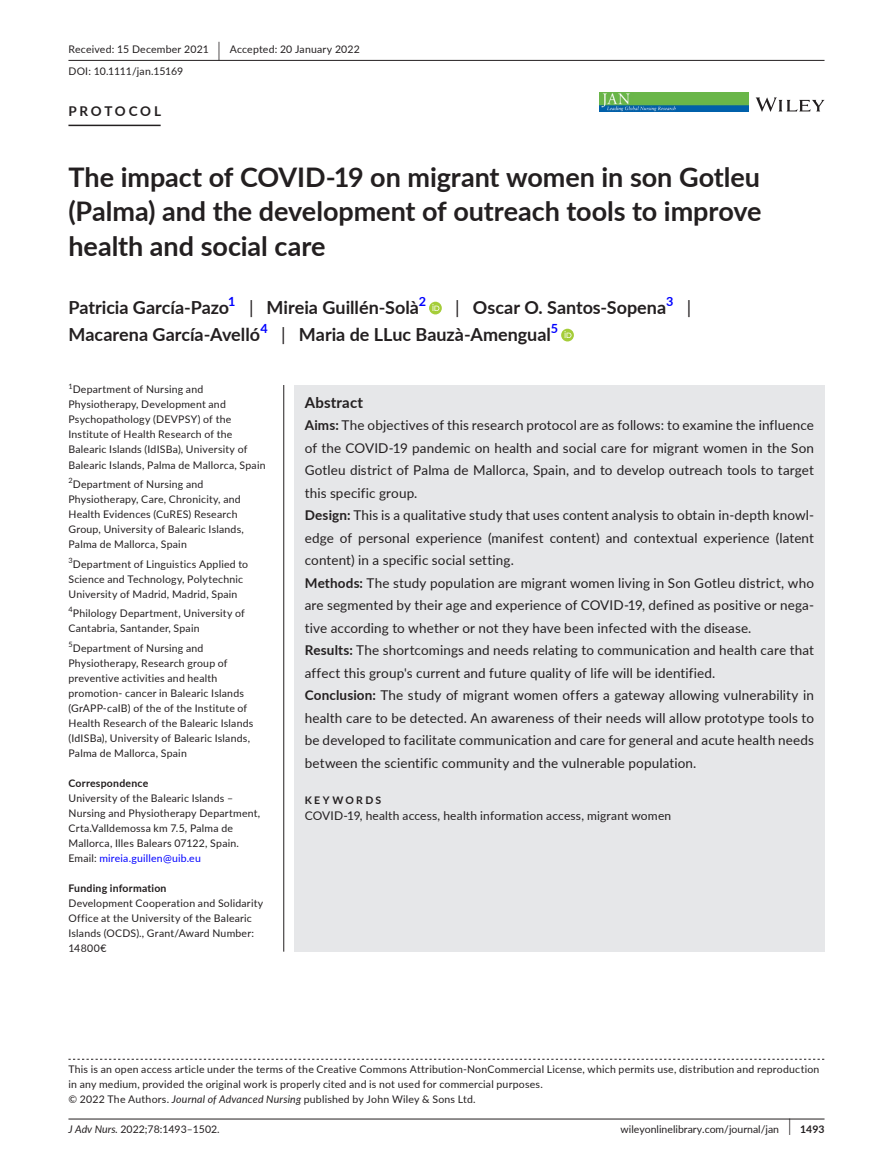
<style>
.page{position:relative;width:893px;height:1174px;background:#fff}
.page>*{position:absolute;margin:0;border:0;box-sizing:border-box;transform-origin:0 0}
.t1{font:700 27px/34.5px "Lato";color:#231f20;text-align:justify}
.t2{font:700 18px "Lato";color:#231f20}
.t3{font:18px "Lato";color:#231f20}
.t4{font:700 15px "Lato";letter-spacing:.015em;color:#231f20}
.t5{font:13.5px/22.5px "Lato";letter-spacing:.01em;color:#231f20}
.t6{font:700 13.5px "Lato";letter-spacing:.2em;color:#231f20}
.t7{font:700 12.6px "Lato";color:#00f}
.t8{font:12px "Lato";letter-spacing:.015em;color:#231f20}
.t9{font:10.5px/15px "Lato";letter-spacing:.02em;color:#231f20}
.t10{font:10.5px "Lato";color:#231f20}
.t11{font:700 10.5px "Lato";letter-spacing:.02em;color:#231f20}
.t12{font:700 10.5px "Lato";letter-spacing:.22em;color:#231f20}
.t13{font:7.35px "Lato";color:#231f20}
.s1{font-size:19.65px}
.s2{font-weight:400}
.s3{color:#00f}
.s4{font-weight:700}
.s5{font-style:italic}
.s6{font-size:17.4px}
</style>
<div class="page">
<hr style="left:68px;top:1118px;width:756px;height:1px;background:#231f20">
<svg style="left:756px;top:97px;width:68px;height:15px"></svg>
<img style="left:599px;top:92px;width:149px;height:20px">
<hr style="left:68px;top:60px;width:756px;height:1px;background:#231f20">
<hr style="left:68px;top:125px;width:93px;height:1px;background:#231f20">
<svg style="left:429px;top:302px;width:13px;height:12px"></svg>
<svg style="left:432px;top:304px;width:7px;height:7px"></svg>
<svg style="left:561px;top:329px;width:13px;height:12px"></svg>
<svg style="left:565px;top:331px;width:6px;height:7px"></svg>
<svg style="left:68px;top:1058px;width:756px;height:1px"></svg>
<hr style="left:283px;top:385px;width:1px;height:566px;background:#231f20">
<div style="left:294px;top:385px;width:530px;height:445px;background:#e6e7e9"></div>
<div style="left:294px;top:830px;width:530px;height:121px;background:#e6e7e9"></div>
<p class="t9" style="left:68px;top:38px;width:293px;line-height:21.8px">Received: 15 December 2021 <span class="s1">|</span> Accepted: 20 January 2022<br>DOI: 10.1111/jan.15169</p>
<p class="t6" style="left:68px;top:101px;width:94px">PROTOCOL</p>
<h1 class="t1" style="left:68px;top:159px;width:695px">The impact of COVID-19 on migrant women in son Gotleu (Palma) and the development of outreach tools to improve health and social care</h1>
<h2 class="t2" style="left:68px;top:295px;width:162px">Patricia García-Pazo</h2>
<p class="t7" style="left:228px;top:292px;width:9px">1</p>
<h2 class="t2" style="left:249px;top:295px;width:171px"><span class="s2">|</span> Mireia Guillén-Solà</h2>
<p class="t7" style="left:419px;top:292px;width:9px">2</p>
<h2 class="t2" style="left:455px;top:295px;width:212px"><span class="s2">|</span> Oscar O. Santos-Sopena</h2>
<p class="t7" style="left:666px;top:292px;width:9px">3</p>
<h2 class="t3" style="left:687px;top:295px;width:6px">|</h2>
<h2 class="t2" style="left:68px;top:322px;width:193px">Macarena García-Avelló</h2>
<p class="t7" style="left:260px;top:319px;width:9px">4</p>
<h2 class="t2" style="left:281px;top:322px;width:271px"><span class="s2">|</span> Maria de LLuc Bauzà-Amengual</h2>
<p class="t7" style="left:551px;top:319px;width:9px">5</p>
<p class="t13" style="left:68px;top:381px;width:6px">1</p>
<p class="t9" style="left:68px;top:382px;width:199px;text-indent:4px">Department of Nursing and Physiotherapy, Development and Psychopathology (DEVPSY) of the Institute of Health Research of the Balearic Islands (IdISBa), University of Balearic Islands, Palma de Mallorca, Spain</p>
<p class="t9" style="left:68px;top:476px;width:177px"><sup>2</sup>Department of Nursing and Physiotherapy, Care, Chronicity, and Health Evidences (CuRES) Research Group, University of Balearic Islands, Palma de Mallorca, Spain</p>
<p class="t9" style="left:68px;top:556px;width:181px"><sup>3</sup>Department of Linguistics Applied to<br>Science and Technology, Polytechnic<br>University of Madrid, Madrid, Spain</p>
<p class="t9" style="left:68px;top:605px;width:178px"><sup>4</sup>Philology Department, University of<br>Cantabria, Santander, Spain</p>
<p class="t9" style="left:68px;top:640px;width:186px"><sup>5</sup>Department of Nursing and Physiotherapy, Research group of preventive activities and health promotion- cancer in Balearic Islands (GrAPP-caIB) of the of the Institute of Health Research of the Balearic Islands (IdISBa), University of Balearic Islands, Palma de Mallorca, Spain</p>
<p class="t11" style="left:68px;top:775px;width:81px">Correspondence</p>
<p class="t9" style="left:68px;top:790px;width:193px">University of the Balearic Islands – Nursing and Physiotherapy Department, Crta.Valldemossa km 7.5, Palma de Mallorca, Illes Balears 07122, Spain.<br>Email: <span class="s3">mireia.guillen@uib.eu</span></p>
<p class="t11" style="left:68px;top:880px;width:100px">Funding information</p>
<p class="t9" style="left:68px;top:895px;width:196px">Development Cooperation and Solidarity<br>Office at the University of the Balearic<br>Islands (OCDS)., Grant/Award Number:<br>14800€</p>
<h3 class="t4" style="left:305px;top:391px;width:60px">Abstract</h3>
<p class="t5" style="left:305px;top:413px;width:511px"><span class="s4">Aims:</span> The objectives of this research protocol are as follows: to examine the influence of the COVID-19 pandemic on health and social care for migrant women in the Son Gotleu district of Palma de Mallorca, Spain, and to develop outreach tools to target this specific group.<br><span class="s4">Design:</span> This is a qualitative study that uses content analysis to obtain in-depth knowl&shy;edge of personal experience (manifest content) and contextual experience (latent content) in a specific social setting.<br><span class="s4">Methods:</span> The study population are migrant women living in Son Gotleu district, who are segmented by their age and experience of COVID-19, defined as positive or nega&shy;tive according to whether or not they have been infected with the disease.<br><span class="s4">Results:</span> The shortcomings and needs relating to communication and health care that affect this group's current and future quality of life will be identified.<br><span class="s4">Conclusion:</span> The study of migrant women offers a gateway allowing vulnerability in health care to be detected. An awareness of their needs will allow prototype tools to be developed to facilitate communication and care for general and acute health needs between the scientific community and the vulnerable population.</p>
<p class="t12" style="left:305px;top:792px;width:78px">KEYWORDS</p>
<p class="t8" style="left:305px;top:807px;width:368px">COVID-19, health access, health information access, migrant women</p>
<p class="t9" style="left:68px;top:1061px;width:752px">This is an open access article under the terms of the Creative Commons Attribution-NonCommercial License, which permits use, distribution and reproduction in any medium, provided the original work is properly cited and is not used for commercial purposes.<br>© 2022 The Authors. <span class="s5">Journal of Advanced Nursing</span> published by John Wiley &amp; Sons Ltd.</p>
<p class="t10" style="left:68px;top:1121px;width:153px"><span class="s5">J Adv Nurs.</span> 2022;78:1493–1502.</p>
<p class="t10" style="left:621px;top:1121px;width:205px">wileyonlinelibrary.com/journal/jan <span class="s6">|</span> <span class="s4">1493</span></p>
</div>
